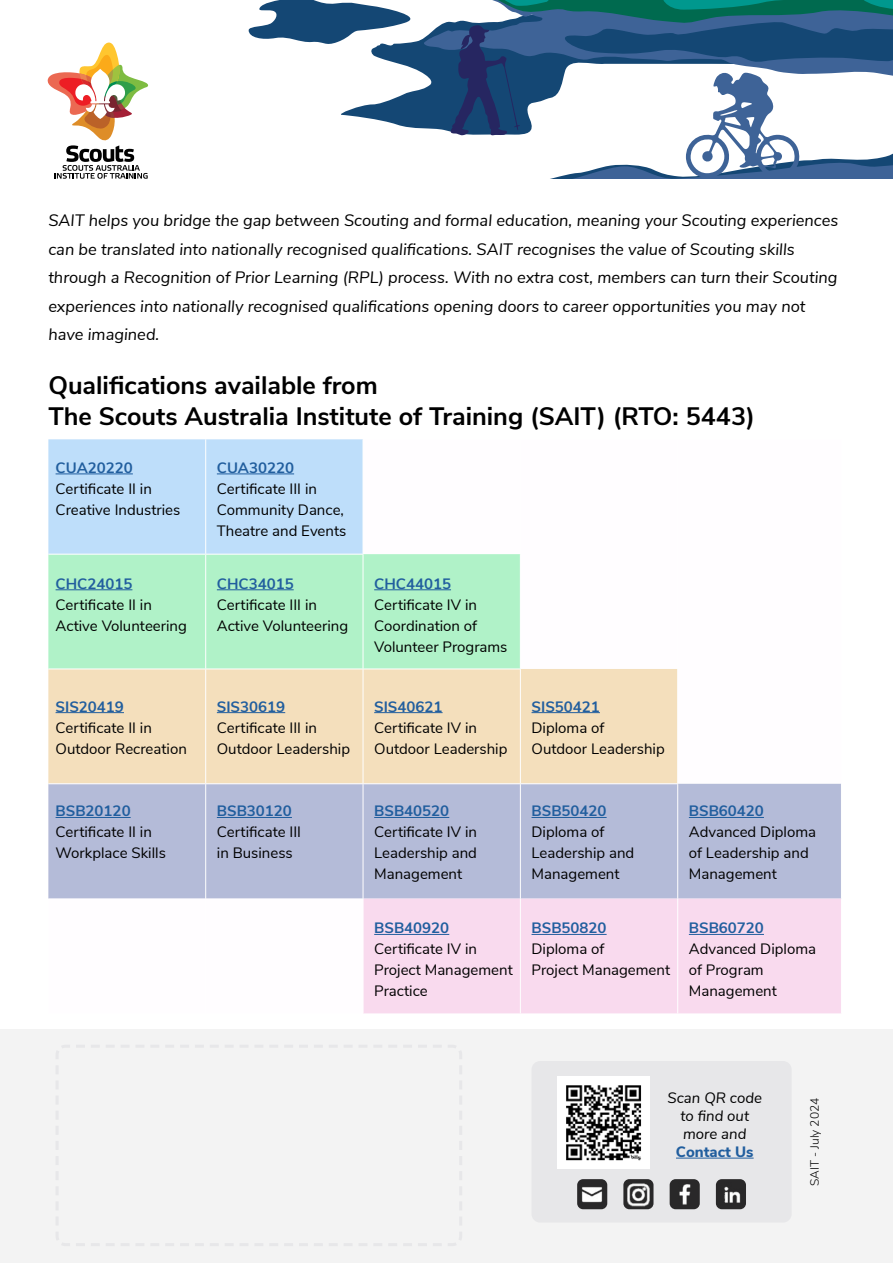
<style>
.page{position:relative;width:893px;height:1263px;background:#fff}
.page>*{position:absolute;margin:0;border:0;box-sizing:border-box;transform-origin:0 0}
.t1{font:700 25.2px/30.3px "Nunito Sans";color:#000}
.t2{font:italic 16.5px/28.5px "Nunito Sans";color:#000}
.t3{font:15px/21px "Nunito Sans";color:#000}
.t4{font:700 15px "Nunito Sans";color:#215e9e}
.t5{font:italic 15px/18px "Nunito Sans";color:#000;text-align:center}
.t6{font:800 15px "Nunito Sans";color:#215e9e}
.t7{font:300 12px "Nunito Sans";color:#000}
</style>
<div class="page">
<div style="left:0;top:1029px;width:893px;height:234px;background:#f3f3f3"></div>
<svg style="left:56px;top:1045px;width:406px;height:201px"></svg>
<svg style="left:248px;top:0;width:645px;height:178px"></svg>
<svg style="left:47px;top:43px;width:102px;height:136px"></svg>
<div style="left:48px;top:439px;width:315px;height:115px;background:#bedefa"></div>
<div style="left:48px;top:554px;width:472px;height:115px;background:#b0f2c8"></div>
<div style="left:48px;top:669px;width:629px;height:114px;background:#f4dfbc"></div>
<div style="left:48px;top:784px;width:793px;height:114px;background:#b4bbd8"></div>
<svg style="left:48px;top:898px;width:315px;height:1px"></svg>
<div style="left:364px;top:898px;width:477px;height:115px;background:#f9daee"></div>
<hr style="left:205px;top:439px;width:1px;height:115px;background:#fff">
<hr style="left:48px;top:554px;width:158px;height:1px;background:#fff">
<hr style="left:48px;top:669px;width:158px;height:1px;background:#fff">
<hr style="left:206px;top:554px;width:157px;height:1px;background:#fff">
<hr style="left:205px;top:554px;width:1px;height:115px;background:#fff">
<hr style="left:363px;top:554px;width:1px;height:115px;background:#fff">
<hr style="left:206px;top:669px;width:157px;height:1px;background:#fff">
<hr style="left:205px;top:669px;width:1px;height:114px;background:#fff">
<hr style="left:363px;top:669px;width:158px;height:1px;background:#fff">
<hr style="left:205px;top:784px;width:1px;height:114px;background:#fff">
<hr style="left:205px;top:898px;width:1px;height:115px;background:#fff">
<hr style="left:363px;top:669px;width:1px;height:114px;background:#fff">
<hr style="left:520px;top:669px;width:1px;height:114px;background:#fff">
<hr style="left:363px;top:784px;width:1px;height:114px;background:#fff">
<hr style="left:520px;top:784px;width:1px;height:114px;background:#fff">
<hr style="left:677px;top:784px;width:1px;height:114px;background:#fff">
<hr style="left:520px;top:898px;width:1px;height:115px;background:#fff">
<hr style="left:677px;top:898px;width:1px;height:115px;background:#fff">
<hr style="left:56px;top:473px;width:77px;height:1px;background:#215e9e">
<hr style="left:56px;top:589px;width:76px;height:1px;background:#215e9e">
<hr style="left:56px;top:712px;width:68px;height:1px;background:#215e9e">
<hr style="left:56px;top:817px;width:75px;height:1px;background:#215e9e">
<hr style="left:217px;top:473px;width:77px;height:1px;background:#215e9e">
<hr style="left:217px;top:589px;width:77px;height:1px;background:#215e9e">
<hr style="left:374px;top:589px;width:77px;height:1px;background:#215e9e">
<hr style="left:217px;top:712px;width:68px;height:1px;background:#215e9e">
<hr style="left:374px;top:712px;width:69px;height:1px;background:#215e9e">
<hr style="left:531px;top:712px;width:69px;height:1px;background:#215e9e">
<hr style="left:217px;top:817px;width:75px;height:1px;background:#215e9e">
<hr style="left:374px;top:817px;width:75px;height:1px;background:#215e9e">
<hr style="left:374px;top:934px;width:75px;height:1px;background:#215e9e">
<hr style="left:531px;top:817px;width:76px;height:1px;background:#215e9e">
<hr style="left:689px;top:817px;width:75px;height:1px;background:#215e9e">
<hr style="left:531px;top:934px;width:76px;height:1px;background:#215e9e">
<hr style="left:689px;top:934px;width:75px;height:1px;background:#215e9e">
<div style="left:531px;top:1061px;width:261px;height:161px;background:#e7e7e9;border-radius:9px"></div>
<hr style="left:676px;top:1158px;width:78px;height:1px;background:#215e9e">
<img style="left:557px;top:1076px;width:93px;height:92px">
<img style="left:623px;top:1179px;width:30px;height:30px">
<div style="left:577px;top:1179px;width:30px;height:30px;background:#292829;border-radius:6px"></div>
<img style="left:581px;top:1187px;width:22px;height:16px">
<div style="left:670px;top:1179px;width:30px;height:30px;background:#292829;border-radius:6px"></div>
<img style="left:679px;top:1184px;width:12px;height:21px">
<div style="left:716px;top:1179px;width:30px;height:30px;background:#292829;border-radius:6px"></div>
<img style="left:724px;top:1186px;width:17px;height:17px">
<p class="t2" style="left:48px;top:205px;width:792px">SAIT helps you bridge the gap between Scouting and formal education, meaning your Scouting experiences can be translated into nationally recognised qualifications. SAIT recognises the value of Scouting skills through a Recognition of Prior Learning (RPL) process. With no extra cost, members can turn their Scouting experiences into nationally recognised qualifications opening doors to career opportunities you may not have imagined.</p>
<h1 class="t1" style="left:48px;top:369px;width:708px">Qualifications available from<br>The Scouts Australia Institute of Training (SAIT) (RTO: 5443)</h1>
<p class="t4" style="left:56px;top:457px;width:79px">CUA20220</p>
<p class="t3" style="left:56px;top:477px;width:126px">Certificate II in<br>Creative Industries</p>
<p class="t4" style="left:217px;top:457px;width:79px">CUA30220</p>
<p class="t3" style="left:217px;top:477px;width:131px">Certificate III in<br>Community Dance,<br>Theatre and Events</p>
<p class="t4" style="left:56px;top:572px;width:78px">CHC24015</p>
<p class="t3" style="left:56px;top:593px;width:133px">Certificate II in<br>Active Volunteering</p>
<p class="t4" style="left:56px;top:695px;width:70px">SIS20419</p>
<p class="t3" style="left:56px;top:716px;width:133px">Certificate II in<br>Outdoor Recreation</p>
<p class="t4" style="left:56px;top:800px;width:77px">BSB20120</p>
<p class="t3" style="left:56px;top:821px;width:112px">Certificate II in<br>Workplace Skills</p>
<p class="t4" style="left:217px;top:572px;width:78px">CHC34015</p>
<p class="t3" style="left:217px;top:593px;width:133px">Certificate III in<br>Active Volunteering</p>
<p class="t4" style="left:217px;top:695px;width:70px">SIS30619</p>
<p class="t3" style="left:217px;top:716px;width:135px">Certificate III in<br>Outdoor Leadership</p>
<p class="t4" style="left:217px;top:800px;width:77px">BSB30120</p>
<p class="t3" style="left:217px;top:821px;width:86px">Certificate III in Business</p>
<p class="t4" style="left:374px;top:572px;width:78px">CHC44015</p>
<p class="t3" style="left:374px;top:593px;width:135px">Certificate IV in<br>Coordination of<br>Volunteer Programs</p>
<p class="t4" style="left:374px;top:695px;width:70px">SIS40621</p>
<p class="t3" style="left:374px;top:716px;width:135px">Certificate IV in<br>Outdoor Leadership</p>
<p class="t4" style="left:531px;top:695px;width:70px">SIS50421</p>
<p class="t3" style="left:531px;top:716px;width:135px">Diploma of<br>Outdoor Leadership</p>
<p class="t4" style="left:374px;top:800px;width:77px">BSB40520</p>
<p class="t3" style="left:374px;top:821px;width:104px;text-align:justify">Certificate IV in Leadership and Management</p>
<p class="t4" style="left:374px;top:917px;width:77px">BSB40920</p>
<p class="t3" style="left:374px;top:938px;width:140px">Certificate IV in<br>Project Management<br>Practice</p>
<p class="t4" style="left:531px;top:800px;width:77px">BSB50420</p>
<p class="t3" style="left:531px;top:821px;width:104px">Diploma of<br>Leadership and<br>Management</p>
<p class="t4" style="left:531px;top:917px;width:77px">BSB50820</p>
<p class="t3" style="left:531px;top:938px;width:140px">Diploma of<br>Project Management</p>
<p class="t4" style="left:689px;top:800px;width:77px">BSB60420</p>
<p class="t3" style="left:689px;top:821px;width:129px">Advanced Diploma of Leadership and<br>Management</p>
<p class="t4" style="left:689px;top:917px;width:77px">BSB60720</p>
<p class="t3" style="left:689px;top:938px;width:129px">Advanced Diploma of Program<br>Management</p>
<p class="t5" style="left:667px;top:1088px;width:96px">Scan QR code to find out more and</p>
<p class="t6" style="left:676px;top:1141px;width:79px">Contact Us</p>
<p class="t7" style="left:806px;top:1186px;width:89px;rotate:-90deg">SAIT - July 2024</p>
</div>
